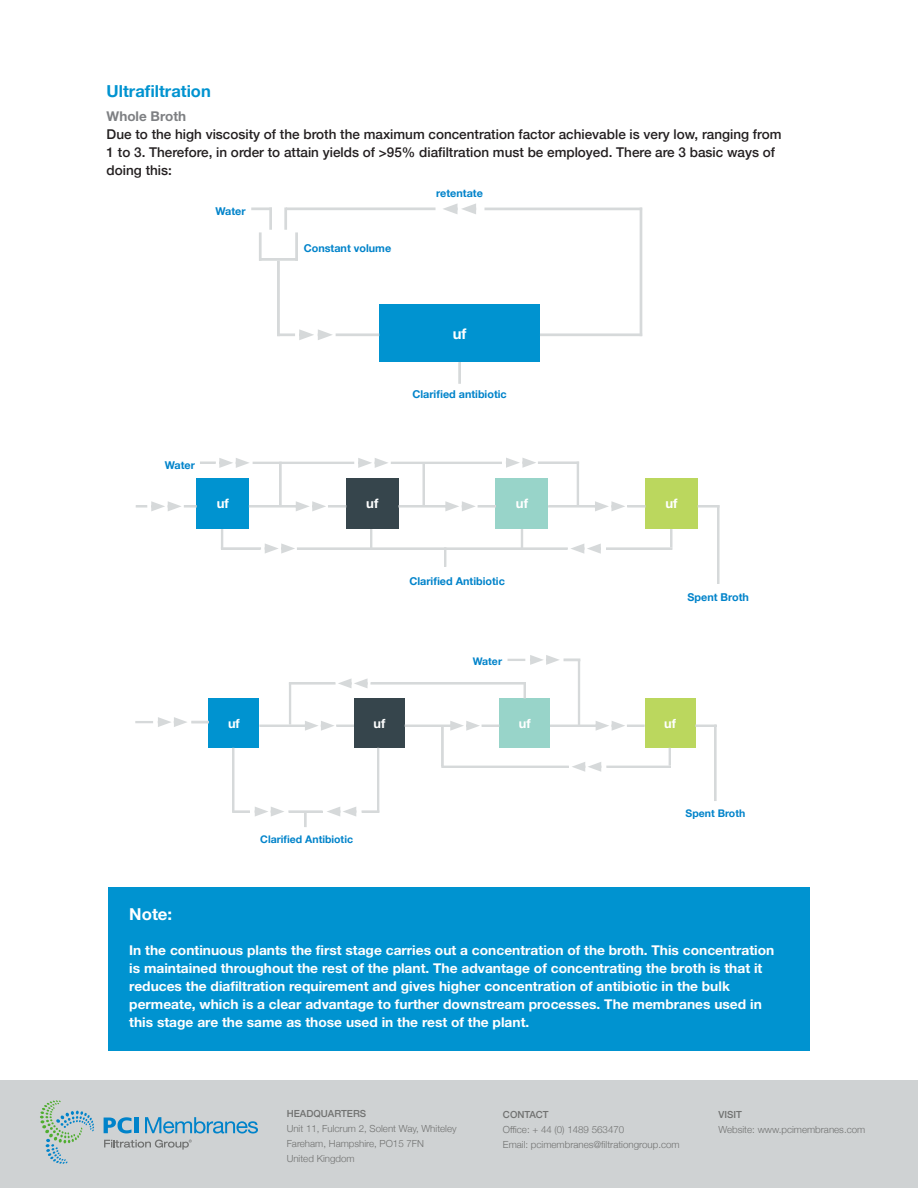
<style>
.page{position:relative;width:918px;height:1188px;background:#fff}
.page>*{position:absolute;margin:0;border:0;box-sizing:border-box;transform-origin:0 0}
.t1{font:700 16.5px "Helvetica Neue";color:#0093d0}
.body_black{font:700 16.5px "Helvetica Neue LT Std";color:#fff}
.figure_lbl{font:700 14.85px "Helvetica Neue LT Std";color:#fff}
.Notes_Pull_Out_Secti{font:700 13.5px/18px "Helvetica Neue LT Std";color:#fff}
.txt1{font:500 13.5px/18px "Helvetica Neue";color:#231f20}
.txt1-2{font:700 13.5px "Helvetica Neue LT Std";color:#7e8083}
.figure_lbl-2{font:700 13.2px "Helvetica Neue LT Std";color:#fff}
.figure_lbl-3{font:700 12.75px "Helvetica Neue LT Std";color:#fff}
.lbl_bold_center{font:700 10.8px "Helvetica Neue";color:#0083ca}
.lbl_bold_center-2{font:700 10.5px "Helvetica Neue";color:#0083ca}
.t2{font:300 9.75px/15px "Helvetica Neue";color:#717271}
.t3{font:500 9.75px "Helvetica Neue";color:#717271}
</style>
<div class="page">
<div style="left:0;top:1080px;width:918px;height:108px;background:#cfd2d3"></div>
<svg style="left:40px;top:1100px;width:54px;height:64px"></svg>
<svg style="left:104px;top:1140px;width:88px;height:10px"></svg>
<svg style="left:145px;top:1117px;width:113px;height:16px"></svg>
<svg style="left:104px;top:1117px;width:27px;height:16px"></svg>
<hr style="left:134px;top:1118px;width:4px;height:15px;background:#0083ca">
<div style="left:379px;top:305px;width:161px;height:57px;background:#0093d0"></div>
<div style="left:458px;top:362px;width:3px;height:22px;border:1px solid #d6d9da"></div>
<div style="left:540px;top:333px;width:102px;height:3px;border:1px solid #d6d9da"></div>
<div style="left:640px;top:208px;width:2px;height:128px;border:1px solid #d6d9da"></div>
<div style="left:484px;top:208px;width:158px;height:2px;border:1px solid #d6d9da"></div>
<div style="left:286px;top:207px;width:150px;height:3px;border:1px solid #d6d9da"></div>
<div style="left:284px;top:207px;width:3px;height:23px;border:1px solid #d6d9da"></div>
<div style="left:336px;top:333px;width:43px;height:3px;border:1px solid #d6d9da"></div>
<div style="left:259px;top:258px;width:39px;height:3px;border:1px solid #d6d9da"></div>
<div style="left:295px;top:232px;width:3px;height:29px;border:1px solid #d6d9da"></div>
<div style="left:259px;top:232px;width:3px;height:29px;border:1px solid #d6d9da"></div>
<div style="left:269px;top:207px;width:3px;height:23px;border:1px solid #d6d9da"></div>
<svg style="left:259px;top:210px;width:12px;height:50px"></svg>
<div style="left:251px;top:207px;width:21px;height:3px;border:1px solid #d6d9da"></div>
<div style="left:277px;top:261px;width:3px;height:75px;border:1px solid #d6d9da"></div>
<svg style="left:278px;top:329px;width:55px;height:11px"></svg>
<svg style="left:443px;top:203px;width:33px;height:11px"></svg>
<div style="left:197px;top:478px;width:52px;height:51px;background:#0093d0"></div>
<div style="left:279px;top:462px;width:3px;height:43px;border:1px solid #d6d9da"></div>
<div style="left:346px;top:478px;width:52px;height:51px;background:#36454c"></div>
<div style="left:496px;top:478px;width:52px;height:51px;background:#98d4c9"></div>
<div style="left:646px;top:478px;width:52px;height:51px;background:#bbd75e"></div>
<div style="left:249px;top:505px;width:48px;height:3px;border:1px solid #d6d9da"></div>
<svg style="left:296px;top:501px;width:50px;height:10px"></svg>
<div style="left:478px;top:505px;width:18px;height:3px;border:1px solid #d6d9da"></div>
<div style="left:398px;top:505px;width:49px;height:3px;border:1px solid #d6d9da"></div>
<svg style="left:445px;top:501px;width:50px;height:10px"></svg>
<div style="left:548px;top:505px;width:48px;height:3px;border:1px solid #d6d9da"></div>
<svg style="left:595px;top:501px;width:50px;height:10px"></svg>
<div style="left:698px;top:505px;width:22px;height:3px;border:1px solid #d6d9da"></div>
<div style="left:717px;top:505px;width:3px;height:79px;border:1px solid #d6d9da"></div>
<div style="left:670px;top:529px;width:3px;height:18px;border:1px solid #d6d9da"></div>
<div style="left:606px;top:547px;width:67px;height:3px;border:1px solid #d6d9da"></div>
<svg style="left:571px;top:544px;width:30px;height:10px"></svg>
<div style="left:297px;top:547px;width:271px;height:3px;border:1px solid #d6d9da"></div>
<div style="left:577px;top:462px;width:2px;height:44px;border:1px solid #d6d9da"></div>
<div style="left:253px;top:462px;width:101px;height:2px;border:1px solid #d6d9da"></div>
<div style="left:391px;top:462px;width:111px;height:2px;border:1px solid #d6d9da"></div>
<svg style="left:358px;top:458px;width:30px;height:10px"></svg>
<svg style="left:136px;top:501px;width:61px;height:10px"></svg>
<svg style="left:200px;top:458px;width:49px;height:10px"></svg>
<svg style="left:506px;top:458px;width:30px;height:10px"></svg>
<div style="left:538px;top:461px;width:41px;height:3px;border:1px solid #d6d9da"></div>
<div style="left:521px;top:529px;width:2px;height:20px;border:1px solid #d6d9da"></div>
<div style="left:370px;top:529px;width:2px;height:20px;border:1px solid #d6d9da"></div>
<div style="left:221px;top:529px;width:2px;height:20px;border:1px solid #d6d9da"></div>
<svg style="left:265px;top:543px;width:30px;height:11px"></svg>
<div style="left:221px;top:547px;width:40px;height:3px;border:1px solid #d6d9da"></div>
<div style="left:444px;top:547px;width:2px;height:20px;border:1px solid #d6d9da"></div>
<div style="left:422px;top:463px;width:3px;height:43px;border:1px solid #d6d9da"></div>
<div style="left:209px;top:698px;width:50px;height:50px;background:#0093d0"></div>
<div style="left:289px;top:682px;width:2px;height:43px;border:1px solid #d6d9da"></div>
<div style="left:354px;top:698px;width:51px;height:50px;background:#36454c"></div>
<div style="left:499px;top:698px;width:51px;height:50px;background:#98d4c9"></div>
<div style="left:645px;top:698px;width:50px;height:50px;background:#bbd75e"></div>
<div style="left:259px;top:725px;width:47px;height:2px;border:1px solid #d6d9da"></div>
<svg style="left:305px;top:721px;width:49px;height:10px"></svg>
<div style="left:405px;top:725px;width:46px;height:2px;border:1px solid #d6d9da"></div>
<svg style="left:450px;top:721px;width:49px;height:10px"></svg>
<div style="left:550px;top:725px;width:47px;height:2px;border:1px solid #d6d9da"></div>
<svg style="left:595px;top:721px;width:50px;height:10px"></svg>
<div style="left:695px;top:725px;width:22px;height:2px;border:1px solid #d6d9da"></div>
<div style="left:714px;top:725px;width:3px;height:76px;border:1px solid #d6d9da"></div>
<svg style="left:669px;top:748px;width:2px;height:18px"></svg>
<div style="left:606px;top:766px;width:65px;height:2px;border:1px solid #d6d9da"></div>
<svg style="left:572px;top:762px;width:29px;height:10px"></svg>
<div style="left:578px;top:660px;width:2px;height:66px;border:1px solid #d6d9da"></div>
<svg style="left:338px;top:678px;width:30px;height:10px"></svg>
<svg style="left:524px;top:685px;width:2px;height:14px"></svg>
<div style="left:377px;top:748px;width:2px;height:65px;border:1px solid #d6d9da"></div>
<div style="left:232px;top:748px;width:2px;height:65px;border:1px solid #d6d9da"></div>
<div style="left:304px;top:812px;width:3px;height:15px;border:1px solid #d6d9da"></div>
<div style="left:232px;top:810px;width:18px;height:3px;border:1px solid #d6d9da"></div>
<div style="left:362px;top:810px;width:17px;height:3px;border:1px solid #d6d9da"></div>
<div style="left:288px;top:810px;width:35px;height:3px;border:1px solid #d6d9da"></div>
<svg style="left:255px;top:807px;width:29px;height:10px"></svg>
<svg style="left:327px;top:807px;width:29px;height:10px"></svg>
<div style="left:289px;top:682px;width:47px;height:3px;border:1px solid #d6d9da"></div>
<div style="left:370px;top:682px;width:156px;height:3px;border:1px solid #d6d9da"></div>
<svg style="left:508px;top:655px;width:72px;height:10px"></svg>
<div style="left:441px;top:766px;width:128px;height:2px;border:1px solid #d6d9da"></div>
<hr style="left:441px;top:726px;width:3px;height:40px;background:#d6d9da">
<svg style="left:135px;top:717px;width:74px;height:10px"></svg>
<div style="left:108px;top:887px;width:702px;height:164px;background:#0093d0"></div>
<p class="t1" style="left:107px;top:78px;width:106px">Ultrafiltration</p>
<p class="txt1-2" style="left:107px;top:108px;width:81px">Whole Broth</p>
<p class="txt1" style="left:107px;top:125px;width:676px">Due to the high viscosity of the broth the maximum concentration factor achievable is very low, ranging from<br>1 to 3. Therefore, in order to attain yields of &gt;95% diafiltration must be employed. There are 3 basic ways of doing this:</p>
<p class="lbl_bold_center" style="left:215px;top:202px;width:32px">Water</p>
<p class="lbl_bold_center" style="left:304px;top:239px;width:89px">Constant volume</p>
<p class="lbl_bold_center" style="left:436px;top:185px;width:48px">retentate</p>
<p class="lbl_bold_center" style="left:165px;top:456px;width:32px">Water</p>
<p class="figure_lbl-2" style="left:217px;top:496px;width:14px">uf</p>
<p class="figure_lbl" style="left:453px;top:324px;width:15px">uf</p>
<p class="lbl_bold_center" style="left:412px;top:385px;width:96px">Clarified antibiotic</p>
<p class="figure_lbl-2" style="left:366px;top:496px;width:14px">uf</p>
<p class="figure_lbl-2" style="left:516px;top:496px;width:14px">uf</p>
<p class="figure_lbl-2" style="left:666px;top:496px;width:14px">uf</p>
<p class="lbl_bold_center" style="left:409px;top:572px;width:97px">Clarified Antibiotic</p>
<p class="lbl_bold_center" style="left:688px;top:588px;width:63px">Spent Broth</p>
<p class="lbl_bold_center-2" style="left:473px;top:653px;width:31px">Water</p>
<p class="figure_lbl-3" style="left:228px;top:715px;width:13px">uf</p>
<p class="figure_lbl-3" style="left:373px;top:715px;width:13px">uf</p>
<p class="figure_lbl-3" style="left:519px;top:715px;width:13px">uf</p>
<p class="figure_lbl-3" style="left:664px;top:715px;width:13px">uf</p>
<p class="lbl_bold_center-2" style="left:260px;top:831px;width:94px">Clarified Antibiotic</p>
<p class="lbl_bold_center-2" style="left:686px;top:805px;width:61px">Spent Broth</p>
<p class="body_black" style="left:129px;top:904px;width:45px">Note:</p>
<p class="Notes_Pull_Out_Secti" style="left:129px;top:941px;width:647px">In the continuous plants the first stage carries out a concentration of the broth. This concentration is maintained throughout the rest of the plant. The advantage of concentrating the broth is that it reduces the diafiltration requirement and gives higher concentration of antibiotic in the bulk permeate, which is a clear advantage to further downstream processes. The membranes used in this stage are the same as those used in the rest of the plant.</p>
<p class="t3" style="left:287px;top:1105px;width:81px">HEADQUARTERS</p>
<p class="t2" style="left:287px;top:1120px;width:171px">Unit 11, Fulcrum 2, Solent Way, Whiteley<br>Fareham, Hampshire, PO15 7FN<br>United Kingdom</p>
<p class="t3" style="left:503px;top:1107px;width:47px">CONTACT</p>
<p class="t2" style="left:503px;top:1121px;width:178px">Office: + 44 (0) 1489 563470<br>Email: pcimembranes@filtrationgroup.com</p>
<p class="t3" style="left:718px;top:1107px;width:25px">VISIT</p>
<p class="t2" style="left:718px;top:1122px;width:148px">Website: www.pcimembranes.com</p>
</div>
